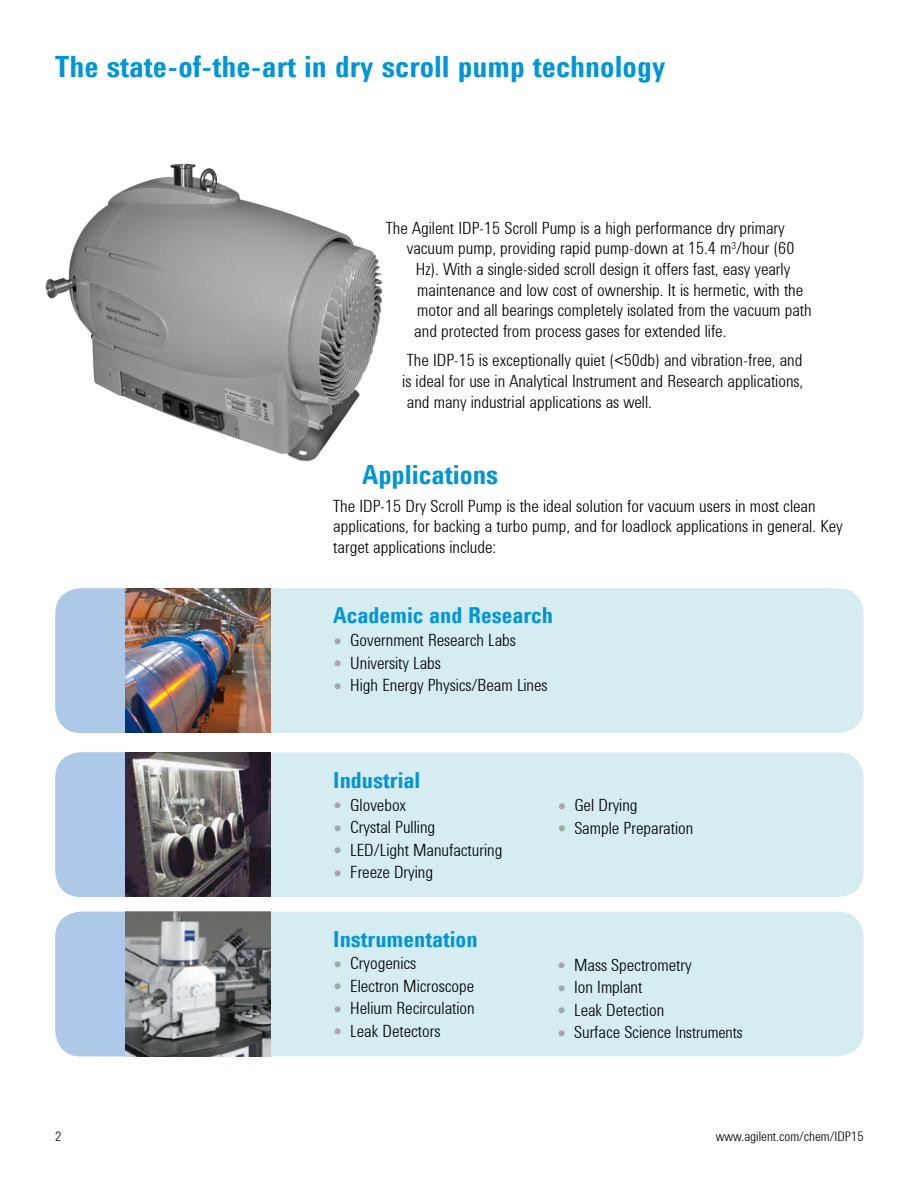
<style>
.page{position:relative;width:919px;height:1187px;background:#fff}
.page>*{position:absolute;margin:0;border:0;box-sizing:border-box;transform-origin:0 0}
.Titolone{font:700 30px "Agilent Cond TT";color:#0095d8}
.testo{font:700 27px "Agilent Cond TT";color:#0095d8}
.titolo{font:700 22.5px "Agilent Cond TT";color:#0095d8}
.testo-2{font:300 17.25px/20.7px "Agilent Cond TT";color:#000}
.testo-3{font:300 13.5px "Agilent Cond TT";color:#000}
.s1{font-weight:400;font-size:27px;color:#a5a6a8}
.s2{font-size:16.5px}
</style>
<div class="page">
<img style="left:45px;top:163px;width:337px;height:299px">
<div style="left:55px;top:588px;width:808px;height:145px;background:#d5ecf1;border-radius:26px"></div>
<div style="left:55px;top:588px;width:151px;height:145px;background:#adc9e7;border-radius:26px"></div>
<div style="left:55px;top:752px;width:808px;height:144px;background:#d5ecf1;border-radius:26px"></div>
<div style="left:55px;top:911px;width:808px;height:145px;background:#d5ecf1;border-radius:26px"></div>
<img style="left:126px;top:588px;width:144px;height:145px">
<div style="left:55px;top:752px;width:151px;height:144px;background:#adc9e7;border-radius:26px"></div>
<div style="left:55px;top:911px;width:151px;height:145px;background:#adc9e7;border-radius:26px"></div>
<img style="left:126px;top:752px;width:144px;height:144px">
<img style="left:126px;top:911px;width:144px;height:145px">
<p class="Titolone" style="left:55px;top:44px;width:611px">The state-of-the-art in dry scroll pump technology</p>
<p class="testo-2" style="left:386px;top:216px;width:400px">The Agilent IDP-15 Scroll Pump is a high performance dry primary</p>
<p class="testo-2" style="left:407px;top:236px;width:389px">vacuum pump, providing rapid pump-down at 15.4 m<sup>3</sup>/hour (60</p>
<p class="testo-2" style="left:416px;top:257px;width:376px">Hz). With a single-sided scroll design it offers fast, easy yearly</p>
<p class="testo-2" style="left:417px;top:278px;width:387px">maintenance and low cost of ownership. It is hermetic, with the</p>
<p class="testo-2" style="left:417px;top:299px;width:396px">motor and all bearings completely isolated from the vacuum path</p>
<p class="testo-2" style="left:414px;top:319px;width:313px">and protected from process gases for extended life.</p>
<p class="testo-2" style="left:402px;top:348px;width:402px;text-align:justify">The IDP-15 is exceptionally quiet (&lt;50db) and vibration-free, and is ideal for use in Analytical Instrument and Research applications, and many industrial applications as well.</p>
<p class="testo" style="left:362px;top:454px;width:138px">Applications</p>
<p class="testo-2" style="left:333px;top:494px;width:511px">The IDP-15 Dry Scroll Pump is the ideal solution for vacuum users in most clean applications, for backing a turbo pump, and for loadlock applications in general. Key target applications include:</p>
<p class="titolo" style="left:333px;top:598px;width:221px">Academic and Research</p>
<p class="testo-2" style="left:333px;top:628px;width:184px"><span class="s1">•</span> Government Research Labs</p>
<p class="testo-2" style="left:333px;top:650px;width:109px"><span class="s1">•</span> University Labs</p>
<p class="testo-2" style="left:333px;top:673px;width:216px"><span class="s1">•</span> High Energy Physics/Beam Lines</p>
<p class="titolo" style="left:333px;top:763px;width:89px">Industrial</p>
<p class="testo-2" style="left:333px;top:792px;width:74px"><span class="s1">•</span> Glovebox</p>
<p class="testo-2" style="left:333px;top:815px;width:103px"><span class="s1">•</span> Crystal Pulling</p>
<p class="testo-2" style="left:333px;top:837px;width:171px"><span class="s1">•</span> LED/Light Manufacturing</p>
<p class="testo-2" style="left:333px;top:860px;width:101px"><span class="s1">•</span> Freeze Drying</p>
<p class="titolo" style="left:333px;top:922px;width:146px">Instrumentation</p>
<p class="testo-2" style="left:333px;top:951px;width:84px"><span class="s1">•</span> Cryogenics</p>
<p class="testo-2" style="left:333px;top:974px;width:142px"><span class="s1">•</span> Electron Microscope</p>
<p class="testo-2" style="left:333px;top:996px;width:143px"><span class="s1">•</span> Helium Recirculation</p>
<p class="testo-2" style="left:333px;top:1019px;width:108px"><span class="s1">•</span> Leak Detectors</p>
<p class="testo-2" style="left:557px;top:793px;width:82px"><span class="s1">•</span> Gel Drying</p>
<p class="testo-2" style="left:557px;top:815px;width:137px"><span class="s1">•</span> Sample Preparation</p>
<p class="testo-2" style="left:557px;top:952px;width:136px"><span class="s1">•</span> Mass Spectrometry</p>
<p class="testo-2" style="left:557px;top:975px;width:87px"><span class="s1">•</span> Ion Implant</p>
<p class="testo-2" style="left:557px;top:997px;width:109px"><span class="s1">•</span> Leak Detection</p>
<p class="testo-2" style="left:557px;top:1020px;width:187px"><span class="s1">•</span> Surface Science <span class="s2">Instruments</span></p>
<p class="testo-3" style="left:55px;top:1126px;width:8px">2</p>
<p class="testo-3" style="left:715px;top:1126px;width:149px">www.agilent.com/chem/IDP15</p>
</div>
